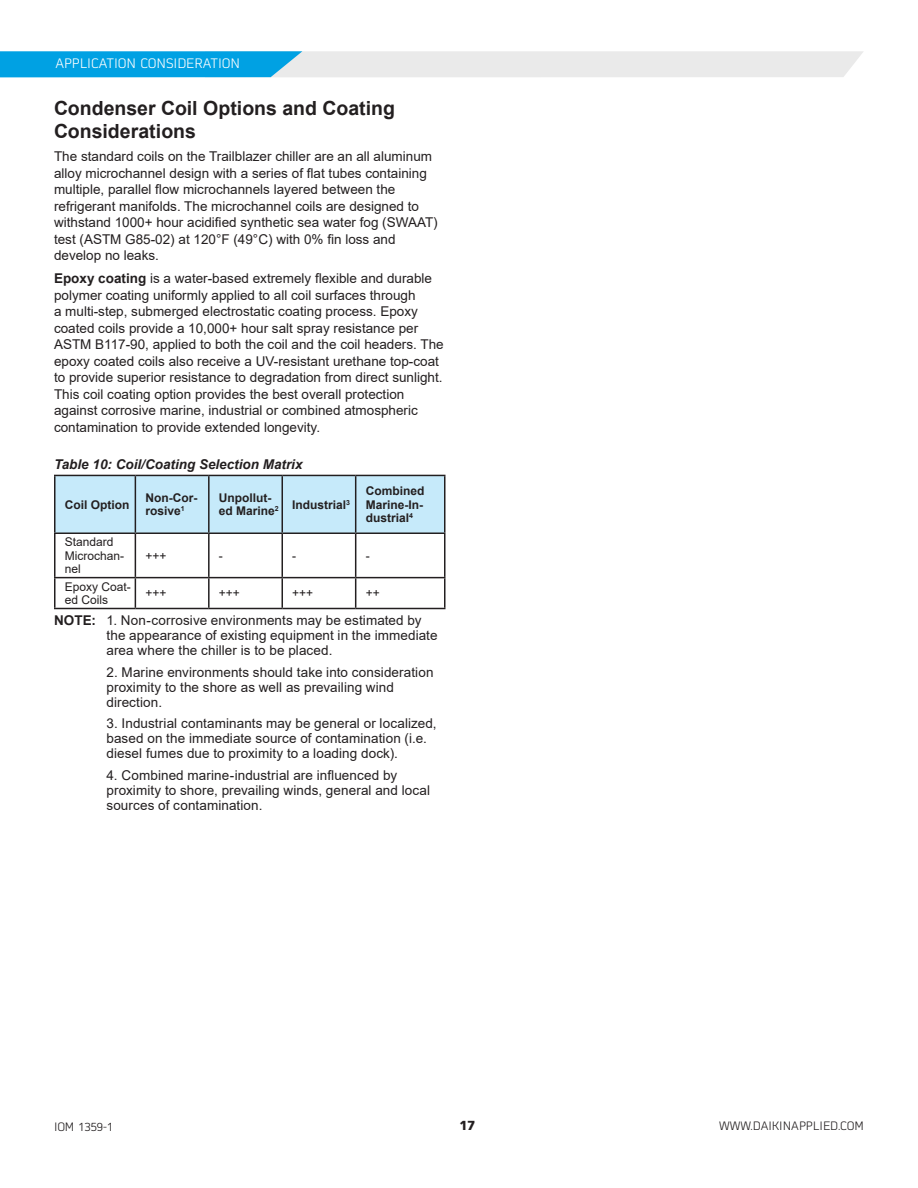
<style>
.page{position:relative;width:918px;height:1188px;background:#fff}
.page>*{position:absolute;margin:0;border:0;box-sizing:border-box;transform-origin:0 0}
.t1{font:700 19.5px/22.5px "Arial";color:#231f20}
.t2{font:13.5px/16.5px "Arial";color:#231f20}
.t3{font:italic 700 13.5px "Arial";color:#231f20}
.t4{font:300 13.5px "Martian B Thai";color:#fff}
.t5{font:700 13.5px "Martian B Thai";color:#231f20}
.t6{font:700 12px/13.5px "Arial";color:#231f20}
.t7{font:12px/13.5px "Arial";color:#231f20}
.t8{font:300 12px "Martian B Thai";color:#231f20}
.s1{font-weight:700}
</style>
<div class="page">
<svg style="left:0;top:51px;width:863px;height:26px;background:#9dd2e8"></svg>
<div style="left:56px;top:476px;width:388px;height:56px;background:#c6eafa"></div>
<hr style="left:54px;top:475px;width:81px;height:1px;background:#231f20">
<hr style="left:54px;top:476px;width:2px;height:56px;background:#231f20">
<hr style="left:135px;top:475px;width:74px;height:1px;background:#231f20">
<hr style="left:135px;top:476px;width:1px;height:56px;background:#231f20">
<hr style="left:209px;top:475px;width:73px;height:1px;background:#231f20">
<hr style="left:208px;top:476px;width:2px;height:56px;background:#231f20">
<hr style="left:282px;top:475px;width:74px;height:1px;background:#231f20">
<hr style="left:282px;top:476px;width:1px;height:56px;background:#231f20">
<hr style="left:356px;top:475px;width:90px;height:1px;background:#231f20">
<hr style="left:355px;top:476px;width:1px;height:56px;background:#231f20">
<hr style="left:444px;top:476px;width:2px;height:56px;background:#231f20">
<hr style="left:54px;top:532px;width:81px;height:2px;background:#231f20">
<hr style="left:54px;top:534px;width:2px;height:43px;background:#231f20">
<hr style="left:135px;top:532px;width:74px;height:2px;background:#231f20">
<hr style="left:135px;top:534px;width:1px;height:43px;background:#231f20">
<hr style="left:209px;top:532px;width:73px;height:2px;background:#231f20">
<hr style="left:208px;top:534px;width:2px;height:43px;background:#231f20">
<hr style="left:282px;top:532px;width:74px;height:2px;background:#231f20">
<hr style="left:282px;top:534px;width:1px;height:43px;background:#231f20">
<hr style="left:356px;top:532px;width:90px;height:2px;background:#231f20">
<hr style="left:355px;top:534px;width:1px;height:43px;background:#231f20">
<hr style="left:444px;top:534px;width:2px;height:43px;background:#231f20">
<hr style="left:54px;top:577px;width:81px;height:1px;background:#231f20">
<hr style="left:54px;top:578px;width:2px;height:30px;background:#231f20">
<hr style="left:135px;top:577px;width:74px;height:1px;background:#231f20">
<hr style="left:135px;top:578px;width:1px;height:30px;background:#231f20">
<hr style="left:209px;top:577px;width:73px;height:1px;background:#231f20">
<hr style="left:208px;top:578px;width:2px;height:30px;background:#231f20">
<hr style="left:282px;top:577px;width:74px;height:1px;background:#231f20">
<hr style="left:282px;top:578px;width:1px;height:30px;background:#231f20">
<hr style="left:356px;top:577px;width:90px;height:1px;background:#231f20">
<hr style="left:355px;top:578px;width:1px;height:30px;background:#231f20">
<hr style="left:444px;top:578px;width:2px;height:30px;background:#231f20">
<hr style="left:54px;top:608px;width:81px;height:1px;background:#231f20">
<hr style="left:135px;top:608px;width:74px;height:1px;background:#231f20">
<hr style="left:209px;top:608px;width:73px;height:1px;background:#231f20">
<hr style="left:282px;top:608px;width:74px;height:1px;background:#231f20">
<hr style="left:356px;top:608px;width:90px;height:1px;background:#231f20">
<p class="t4" style="left:56px;top:53px;width:17px">APPLICATION</p>
<p class="t4" style="left:140px;top:53px;width:16px">CONSIDERATION</p>
<h1 class="t1" style="left:54px;top:98px;width:342px">Condenser Coil Options and Coating<br>Considerations</h1>
<p class="t2" style="left:54px;top:148px;width:385px">The standard coils on the Trailblazer chiller are an all aluminum alloy microchannel design with a series of flat tubes containing multiple, parallel flow microchannels layered between the refrigerant manifolds. The microchannel coils are designed to withstand 1000+ hour acidified synthetic sea water fog (SWAAT) test (ASTM G85-02) at 120°F (49°C) with 0% fin loss and develop no leaks.</p>
<p class="t2" style="left:54px;top:270px;width:391px"><span class="s1">Epoxy coating</span> is a water-based extremely flexible and durable polymer coating uniformly applied to all coil surfaces through<br>a multi-step, submerged electrostatic coating process. Epoxy coated coils provide a 10,000+ hour salt spray resistance per ASTM B117-90, applied to both the coil and the coil headers. The epoxy coated coils also receive a UV-resistant urethane top-coat to provide superior resistance to degradation from direct sunlight.<br>This coil coating option provides the best overall protection against corrosive marine, industrial or combined atmospheric contamination to provide extended longevity.</p>
<p class="t3" style="left:54px;top:455px;width:250px">Table 10: Coil/Coating Selection Matrix</p>
<p class="t6" style="left:65px;top:498px;width:66px">Coil Option</p>
<p class="t6" style="left:145px;top:491px;width:53px">Non-Cor&shy;rosive<sup>1</sup></p>
<p class="t6" style="left:219px;top:491px;width:54px">Unpollut-</p>
<p class="t6" style="left:366px;top:484px;width:60px;text-align:justify">Combined Marine-In&shy;dustrial<sup>4</sup></p>
<p class="t6" style="left:219px;top:498px;width:133px">ed Marine<sub>2</sub> Industrial<sup>3</sup></p>
<p class="t7" style="left:65px;top:535px;width:61px">Standard<br>Microchan&shy;nel</p>
<p class="t7" style="left:145px;top:549px;width:23px">+++</p>
<p class="t7" style="left:219px;top:549px;width:5px">-</p>
<p class="t7" style="left:292px;top:549px;width:5px">-</p>
<p class="t7" style="left:366px;top:549px;width:5px">-</p>
<p class="t7" style="left:65px;top:580px;width:68px">Epoxy Coat&shy;ed Coils</p>
<p class="t7" style="left:145px;top:586px;width:23px">+++</p>
<p class="t7" style="left:219px;top:586px;width:23px">+++</p>
<p class="t7" style="left:292px;top:586px;width:23px">+++</p>
<p class="t7" style="left:366px;top:586px;width:16px">++</p>
<p class="t2" style="left:107px;top:613px;width:333px;line-height:15px;text-indent:-53px"><span class="s1">NOTE:</span> 1. Non-corrosive environments may be estimated by the appearance of existing equipment in the immediate area where the chiller is to be placed.</p>
<p class="t2" style="left:107px;top:664px;width:329px;line-height:15px">2. Marine environments should take into consideration proximity to the shore as well as prevailing wind direction.</p>
<p class="t2" style="left:107px;top:716px;width:332px;line-height:15px">3. Industrial contaminants may be general or localized, based on the immediate source of contamination (i.e. diesel fumes due to proximity to a loading dock).</p>
<p class="t2" style="left:107px;top:768px;width:325px;line-height:15px">4. Combined marine-industrial are influenced by proximity to shore, prevailing winds, general and local sources of contamination.</p>
<p class="t8" style="left:54px;top:1118px;width:61px">IOM 1359-1</p>
<p class="t5" style="left:459px;top:1114px;width:18px">17</p>
<p class="t8" style="left:719px;top:1117px;width:146px">WWW.DAIKINAPPLIED.COM</p>
</div>
